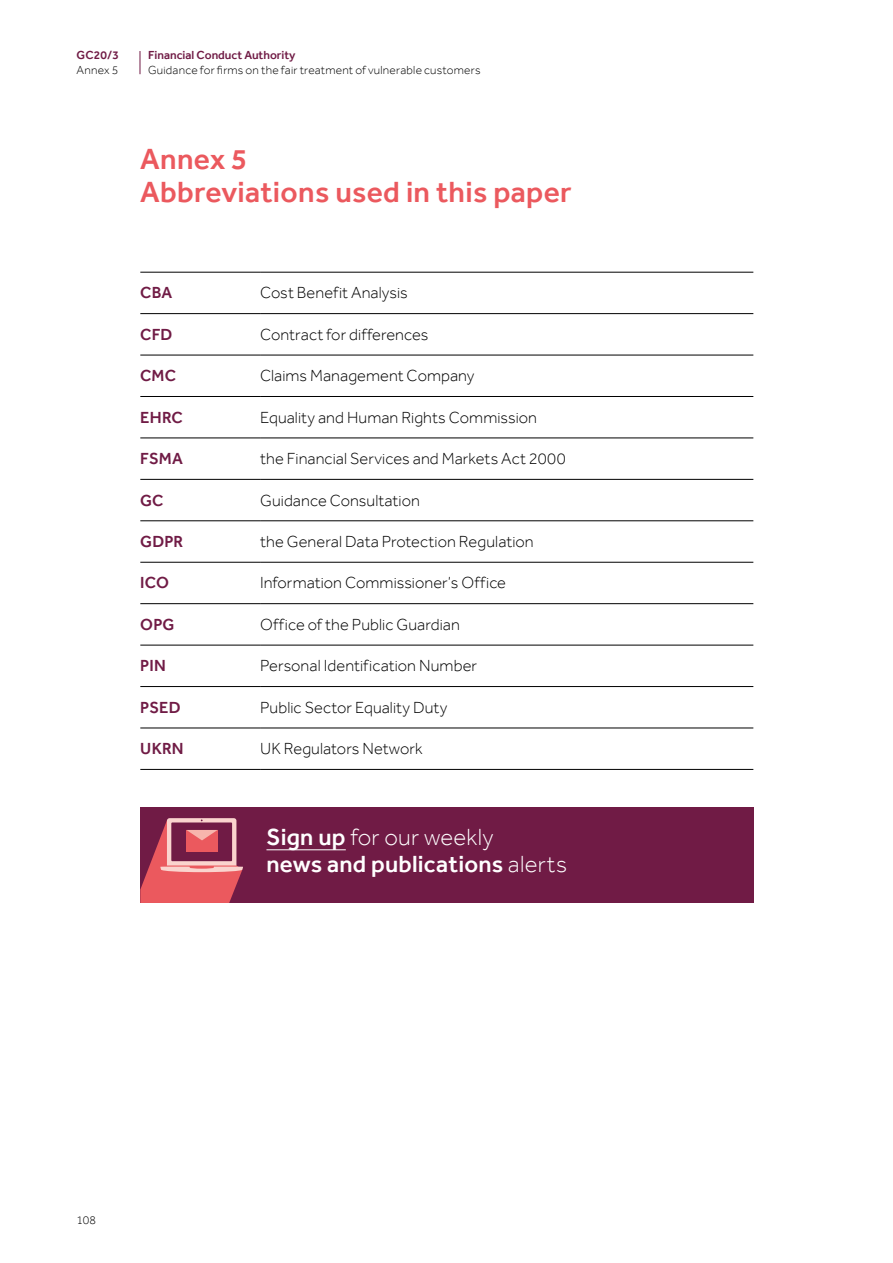
<style>
.page{position:relative;width:893px;height:1263px;background:#fff}
.page>*{position:absolute;margin:0;border:0;box-sizing:border-box;transform-origin:0 0}
.t1{font:500 30px/33px "Effra";letter-spacing:.01em;color:#eb595e}
.t2{font:500 24px/27px "Effra";letter-spacing:.01em;color:#fff}
.t3{font:300 16.5px "Effra";letter-spacing:.005em;color:#000}
.t4{font:500 16.5px "Effra";letter-spacing:.005em;color:#701b45}
.t5{font:300 12px "Effra";letter-spacing:.02em;color:#000}
.t6{font:500 12px "Effra";color:#701b45}
.s1{font-weight:300}
</style>
<div class="page">
<hr style="left:140px;top:272px;width:120px;height:1px;background:#000">
<hr style="left:260px;top:272px;width:493px;height:1px;background:#000">
<hr style="left:140px;top:313px;width:120px;height:1px;background:#000">
<hr style="left:260px;top:313px;width:493px;height:1px;background:#000">
<hr style="left:140px;top:355px;width:120px;height:1px;background:#000">
<hr style="left:260px;top:355px;width:493px;height:1px;background:#000">
<hr style="left:140px;top:396px;width:120px;height:1px;background:#000">
<hr style="left:260px;top:396px;width:493px;height:1px;background:#000">
<hr style="left:140px;top:438px;width:120px;height:1px;background:#000">
<hr style="left:260px;top:438px;width:493px;height:1px;background:#000">
<hr style="left:140px;top:479px;width:120px;height:1px;background:#000">
<hr style="left:260px;top:479px;width:493px;height:1px;background:#000">
<hr style="left:140px;top:520px;width:120px;height:1px;background:#000">
<hr style="left:260px;top:520px;width:493px;height:1px;background:#000">
<hr style="left:140px;top:562px;width:120px;height:1px;background:#000">
<hr style="left:260px;top:562px;width:493px;height:1px;background:#000">
<hr style="left:140px;top:603px;width:120px;height:1px;background:#000">
<hr style="left:260px;top:603px;width:493px;height:1px;background:#000">
<hr style="left:140px;top:645px;width:120px;height:1px;background:#000">
<hr style="left:260px;top:645px;width:493px;height:1px;background:#000">
<hr style="left:140px;top:686px;width:120px;height:1px;background:#000">
<hr style="left:260px;top:686px;width:493px;height:1px;background:#000">
<hr style="left:140px;top:728px;width:120px;height:1px;background:#000">
<hr style="left:260px;top:728px;width:493px;height:1px;background:#000">
<hr style="left:140px;top:769px;width:120px;height:1px;background:#000">
<hr style="left:260px;top:769px;width:493px;height:1px;background:#000">
<div style="left:140px;top:808px;width:614px;height:95px;background:#701b45"></div>
<svg style="left:140px;top:818px;width:103px;height:85px"></svg>
<hr style="left:266px;top:849px;width:80px;height:1px;background:#fff">
<svg style="left:140px;top:51px;width:1px;height:23px"></svg>
<p class="t6" style="left:77px;top:48px;width:44px">GC20/3</p>
<p class="t5" style="left:77px;top:63px;width:43px">Annex 5</p>
<p class="t6" style="left:148px;top:48px;width:149px">Financial Conduct Authority</p>
<p class="t5" style="left:148px;top:63px;width:334px">Guidance for firms on the fair treatment of vulnerable customers</p>
<h1 class="t1" style="left:140px;top:142px;width:433px">Annex 5<br>Abbreviations used in this paper</h1>
<p class="t4" style="left:140px;top:283px;width:33px">CBA</p>
<p class="t3" style="left:260px;top:283px;width:149px">Cost Benefit Analysis</p>
<p class="t4" style="left:140px;top:324px;width:33px">CFD</p>
<p class="t3" style="left:260px;top:324px;width:170px">Contract for differences</p>
<p class="t4" style="left:140px;top:366px;width:37px">CMC</p>
<p class="t3" style="left:260px;top:366px;width:216px">Claims Management Company</p>
<p class="t4" style="left:140px;top:407px;width:44px">EHRC</p>
<p class="t3" style="left:260px;top:407px;width:278px">Equality and Human Rights Commission</p>
<p class="t4" style="left:140px;top:449px;width:44px">FSMA</p>
<p class="t3" style="left:260px;top:449px;width:307px">the Financial Services and Markets Act 2000</p>
<p class="t4" style="left:140px;top:490px;width:25px">GC</p>
<p class="t3" style="left:260px;top:490px;width:161px">Guidance Consultation</p>
<p class="t4" style="left:140px;top:532px;width:44px">GDPR</p>
<p class="t3" style="left:260px;top:532px;width:275px">the General Data Protection Regulation</p>
<p class="t4" style="left:140px;top:573px;width:30px">ICO</p>
<p class="t3" style="left:260px;top:573px;width:248px">Information Commissioner’s Office</p>
<p class="t4" style="left:140px;top:614px;width:36px">OPG</p>
<p class="t3" style="left:260px;top:614px;width:201px">Office of the Public Guardian</p>
<p class="t4" style="left:140px;top:656px;width:27px">PIN</p>
<p class="t3" style="left:260px;top:656px;width:218px">Personal Identification Number</p>
<p class="t4" style="left:140px;top:697px;width:42px">PSED</p>
<p class="t3" style="left:260px;top:697px;width:189px">Public Sector Equality Duty</p>
<p class="t4" style="left:140px;top:739px;width:45px">UKRN</p>
<p class="t3" style="left:260px;top:739px;width:164px">UK Regulators Network</p>
<h2 class="t2" style="left:266px;top:823px;width:302px">Sign up <span class="s1">for our weekly<br></span>news and publications <span class="s1">alerts</span></h2>
<p class="t5" style="left:77px;top:1213px;width:21px">108</p>
</div>
